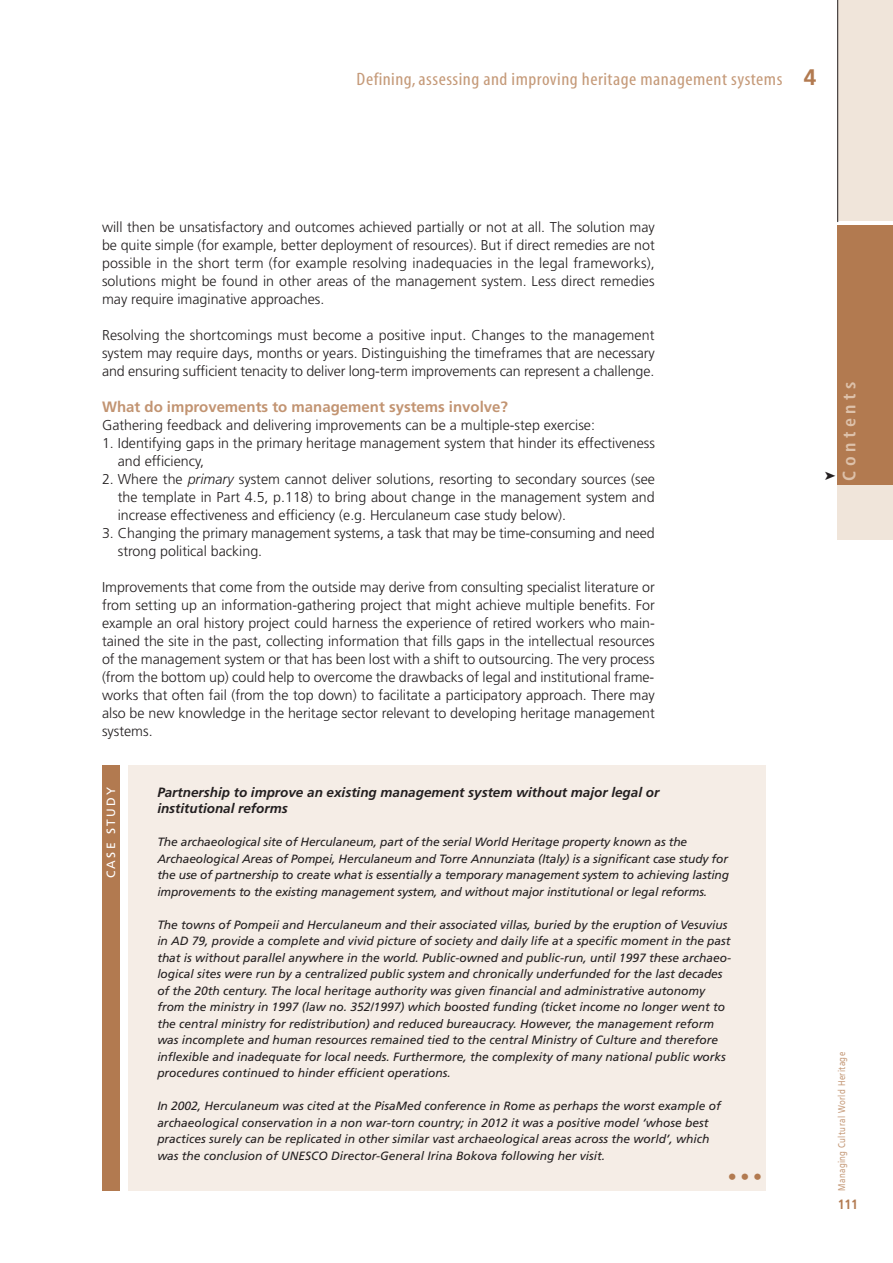
<style>
.page{position:relative;width:893px;height:1263px;background:#fff}
.page>*{position:absolute;margin:0;border:0;box-sizing:border-box;transform-origin:0 0}
.t1{font:condensed 18px "Myriad";letter-spacing:.025em;color:#c59a79;scale:1.1 1}
.t2{font:700 condensed 18px "Frutiger";letter-spacing:.25em;color:#ddc1aa}
.t3{font:900 18px "Frutiger";color:#b27a50}
.t4{font:700 15px "Frutiger";color:#c29472}
.t5{font:300 14.25px/18px "Frutiger";color:#231f20;text-align:justify}
.t6{font:italic 700 13.5px/16.5px "Frutiger";color:#231f20}
.t7{font:700 condensed 13.5px "Frutiger";color:#b27a50}
.t8{font:italic 12px/16.5px "Frutiger";color:#231f20}
.t9{font:12px "Frutiger";letter-spacing:.2em;color:#fff}
.t10{font:9.75px "Frutiger";letter-spacing:.05em;color:#c59a79;scale:.8 1}
.s1{font-family:"Frutiger";font-weight:700;font-stretch:normal;font-size:22.5px;color:#b27a50}
.s2{font-style:italic}
</style>
<div class="page">
<div style="left:838px;top:485px;width:55px;height:55px;background:#f0e5da"></div>
<div style="left:838px;top:225px;width:55px;height:260px;background:#b27a50"></div>
<div style="left:838px;top:0;width:55px;height:221px;background:#f0e5da"></div>
<hr style="left:837px;top:0;width:1px;height:222px;background:#231f20">
<div style="left:128px;top:765px;width:637px;height:426px;background:#f5ede6"></div>
<div style="left:102px;top:765px;width:17px;height:426px;background:#b27a50"></div>
<p class="t1" style="left:357px;top:73px;width:419px">Defining, assessing and improving heritage management systems <span class="s1">4</span></p>
<p class="t5" style="left:102px;top:219px;width:554px">will then be unsatisfactory and outcomes achieved partially or not at all. The solution may be quite simple (for example, better deployment of resources). But if direct remedies are not possible in the short term (for example resolving inadequacies in the legal frameworks), solutions might be found in other areas of the management system. Less direct remedies may require imaginative approaches.</p>
<p class="t5" style="left:102px;top:327px;width:554px">Resolving the shortcomings must become a positive input. Changes to the management system may require days, months or years. Distinguishing the timeframes that are necessary and ensuring sufficient tenacity to deliver long-term improvements can represent a challenge.</p>
<p class="t4" style="left:102px;top:401px;width:407px">What do improvements to management systems involve?</p>
<p class="t5" style="left:102px;top:417px;width:494px">Gathering feedback and delivering improvements can be a multiple-step exercise:</p>
<p class="t5" style="left:118px;top:435px;width:539px;text-indent:-16px">1. Identifying gaps in the primary heritage management system that hinder its effectiveness and efficiency,</p>
<p class="t5" style="left:118px;top:471px;width:539px;text-indent:-16px">2. Where the <span class="s2">primary</span> system cannot deliver solutions, resorting to secondary sources (see the template in Part 4.5, p.118) to bring about change in the management system and increase effectiveness and efficiency (e.g. Herculaneum case study below).</p>
<p class="t5" style="left:118px;top:525px;width:539px;text-indent:-16px">3. Changing the primary management systems, a task that may be time-consuming and need strong political backing.</p>
<p class="t5" style="left:102px;top:579px;width:554px">Improvements that come from the outside may derive from consulting specialist literature or from setting up an information-gathering project that might achieve multiple benefits. For example an oral history project could harness the experience of retired workers who main&shy;tained the site in the past, collecting information that fills gaps in the intellectual resources of the management system or that has been lost with a shift to outsourcing. The very process (from the bottom up) could help to overcome the drawbacks of legal and institutional frame&shy;works that often fail (from the top down) to facilitate a participatory approach. There may also be new knowledge in the heritage sector relevant to developing heritage management systems.</p>
<p class="t9" style="left:106px;top:878px;width:93px;rotate:-90deg">CASE STUDY</p>
<p class="t6" style="left:157px;top:785px;width:503px">Partnership to improve an existing management system without major legal or institutional reforms</p>
<p class="t8" style="left:157px;top:835px;width:573px">The archaeological site of Herculaneum, part of the serial World Heritage property known as the Archaeological Areas of Pompei, Herculaneum and Torre Annunziata (Italy) is a significant case study for the use of partnership to create what is essentially a temporary management system to achieving lasting improvements to the existing management system, and without major institutional or legal reforms.</p>
<p class="t8" style="left:157px;top:917px;width:575px">The towns of Pompeii and Herculaneum and their associated villas, buried by the eruption of Vesuvius in AD 79, provide a complete and vivid picture of society and daily life at a specific moment in the past that is without parallel anywhere in the world. Public-owned and public-run, until 1997 these archaeo&shy;logical sites were run by a centralized public system and chronically underfunded for the last decades of the 20th century. The local heritage authority was given financial and administrative autonomy from the ministry in 1997 (law no. 352/1997) which boosted funding (ticket income no longer went to the central ministry for redistribution) and reduced bureaucracy. However, the management reform was incomplete and human resources remained tied to the central Ministry of Culture and therefore inflexible and inadequate for local needs. Furthermore, the complexity of many national public works procedures continued to hinder efficient operations.</p>
<p class="t8" style="left:157px;top:1099px;width:565px">In 2002, Herculaneum was cited at the PisaMed conference in Rome as perhaps the worst example of archaeological conservation in a non war-torn country; in 2012 it was a positive model ‘whose best practices surely can be replicated in other similar vast archaeological areas across the world’, which was the conclusion of UNESCO Director-General Irina Bokova following her visit.</p>
<p class="t3" style="left:728px;top:1169px;width:36px">•••</p>
<p class="t2" style="left:842px;top:480px;width:100px;rotate:-90deg">Contents</p>
<p class="t10" style="left:838px;top:1191px;width:175px;rotate:-90deg">Managing Cultural World Heritage</p>
<p class="t7" style="left:838px;top:1199px;width:22px">111</p>
</div>
